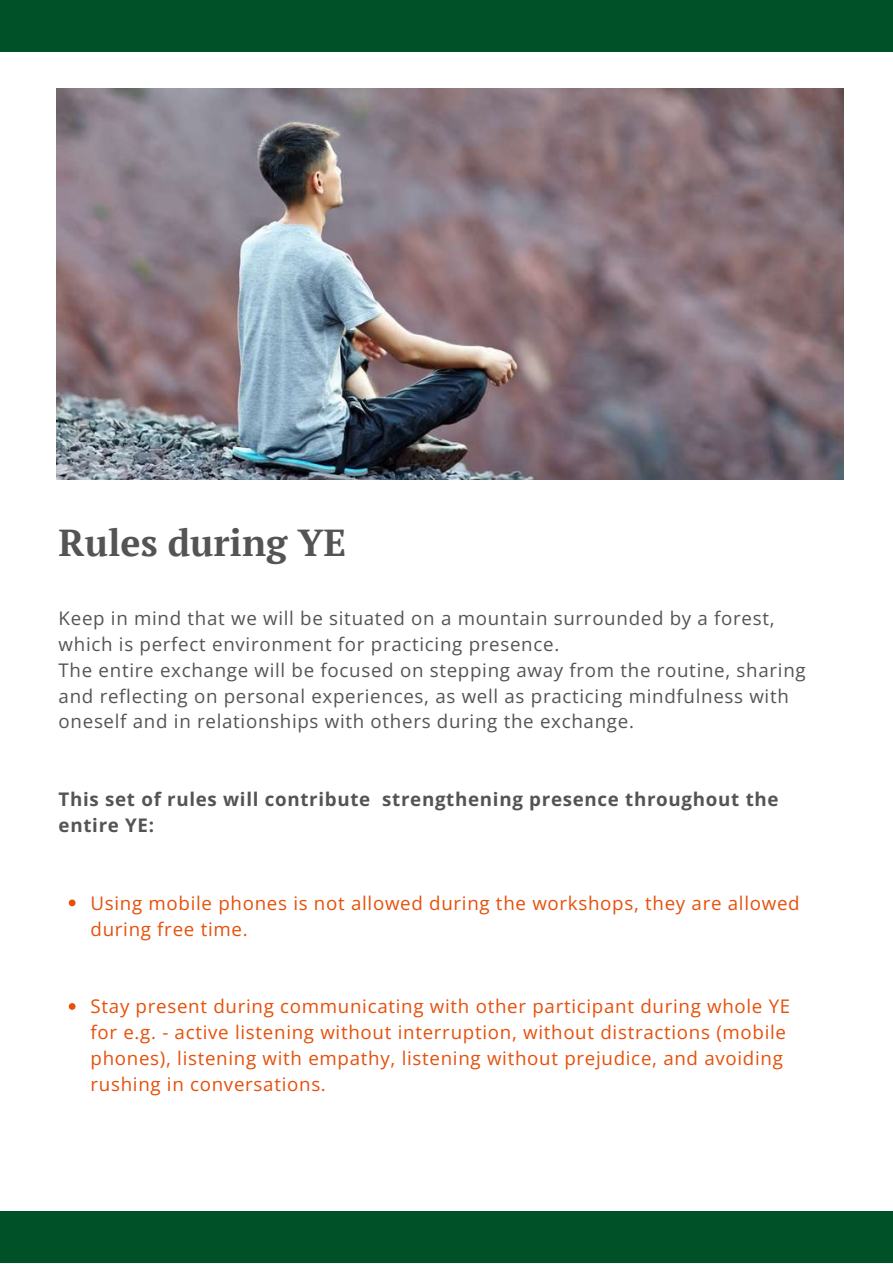
<style>
.page{position:relative;width:893px;height:1264px;background:#fff}
.page>*{position:absolute;margin:0;border:0;box-sizing:border-box;transform-origin:0 0}
.t1{font:700 37.5px "PT Serif";color:#545454}
.t2{font:18.75px/25.8px "Open Sans";letter-spacing:.035em;color:#e6500a}
.t3{font:18.75px/25.8px "Open Sans";letter-spacing:.035em;color:#545454}
.t4{font:700 18.75px/25.8px "Open Sans";letter-spacing:.035em;color:#545454}
</style>
<div class="page">
<div style="left:0;top:0;width:892px;height:51px;background:#005028"></div>
<div style="left:0;top:1211px;width:892px;height:51px;background:#005028"></div>
<img style="left:57px;top:89px;width:786px;height:390px">
<svg style="left:69px;top:899px;width:6px;height:7px"></svg>
<svg style="left:69px;top:1003px;width:6px;height:6px"></svg>
<h1 class="t1" style="left:59px;top:517px;width:289px">Rules during YE</h1>
<p class="t3" style="left:59px;top:604px;width:748px">Keep in mind that we will be situated on a mountain surrounded by a forest, which is perfect environment for practicing presence.<br>The entire exchange will be focused on stepping away from the routine, sharing and reflecting on personal experiences, as well as practicing mindfulness with oneself and in relationships with others during the exchange.</p>
<p class="t4" style="left:59px;top:786px;width:721px">This set of rules will contribute strengthening presence throughout the entire YE:</p>
<p class="t2" style="left:90px;top:889px;width:710px">Using mobile phones is not allowed during the workshops, they are allowed during free time.</p>
<p class="t2" style="left:90px;top:993px;width:701px">Stay present during communicating with other participant during whole YE for e.g. - active listening without interruption, without distractions (mobile phones), listening with empathy, listening without prejudice, and avoiding rushing in conversations.</p>
</div>
